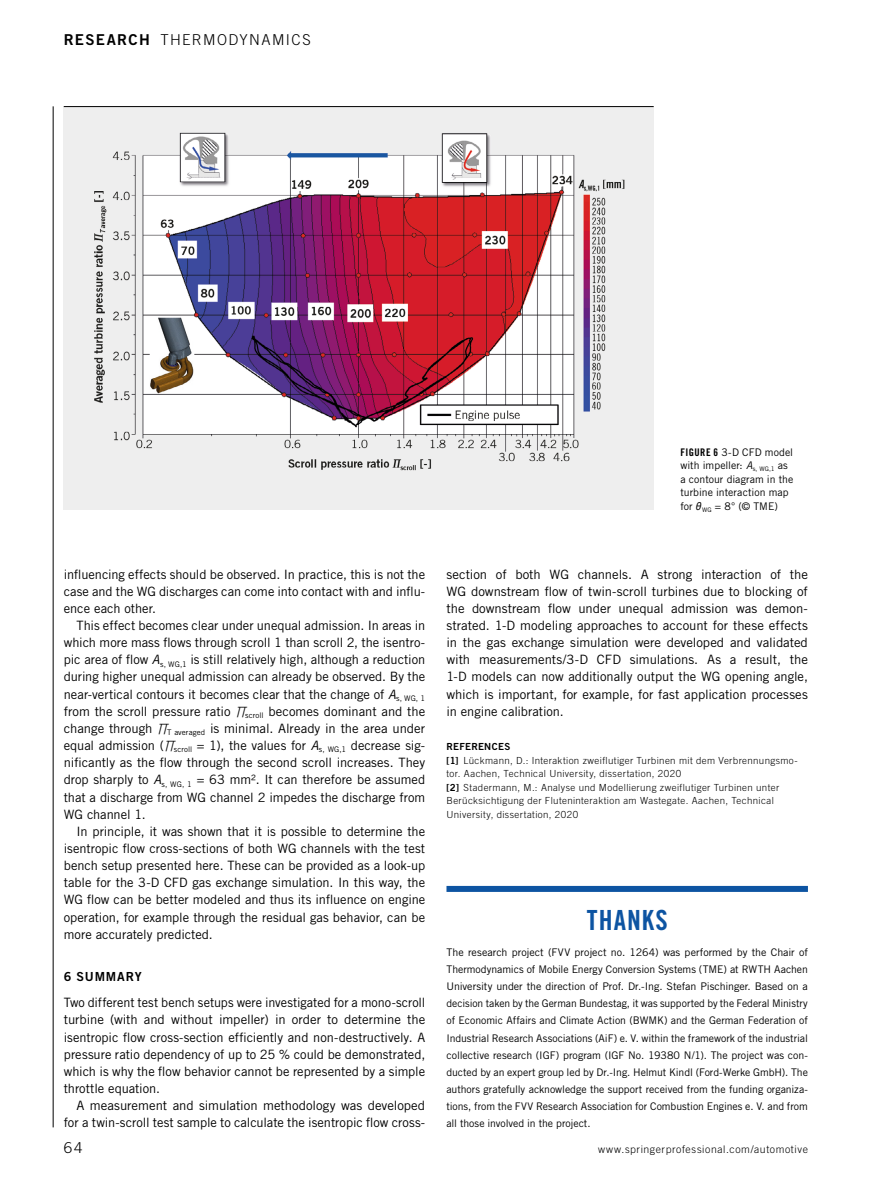
<style>
.page{position:relative;width:893px;height:1187px;background:#fff}
.page>*{position:absolute;margin:0;border:0;box-sizing:border-box;transform-origin:0 0}
.Acknowledgments_Head{font:27.75px "Trade Gothic LT Std Bd Cn 20";letter-spacing:.04em;color:#0d54a2}
.t1{font:15px "Trade Gothic LT Std Bd 2";letter-spacing:.085em;color:#000}
.t2{font:300 15px "Trade Gothic LT Std";color:#000}
.Para_Indent{font:12.9px/17.1px "Trade Gothic LT Std";color:#000;text-align:justify}
.Para_x{font:12.9px/17.1px "Trade Gothic LT Std";letter-spacing:-.005em;color:#000;text-align:justify}
.SectionHeading_1_x{font:12.45px "Trade Gothic LT Std Bd 2";letter-spacing:.065em;color:#000}
.Acknowledgments_Para{font:10.5px/17.1px "Trade Gothic LT Std";letter-spacing:-.005em;color:#000;text-align:justify}
.Image_Caption_x{font:10.5px/13.5px "Trade Gothic LT Std";letter-spacing:.005em;color:#000}
.t3{font:300 10.5px "Trade Gothic LT Std";letter-spacing:.06em;color:#000}
.t4{font:300 9.75px/13.5px "Trade Gothic LT Std";letter-spacing:.04em;color:#000}
.SectionHeading_1_Bib{font:9.75px "Trade Gothic LT Std Bd 2";letter-spacing:.025em;color:#000}
.s1{font-family:"Trade Gothic LT Std";font-weight:300}
.s2{font-family:"Trade Gothic LT Std Bd Cn 20"}
.s3{font-style:italic}
.s4{font-family:"Noto Sans";font-style:italic}
.s5{font-family:"Trade Gothic LT Std Bd 2";font-weight:400}
</style>
<div class="page">
<img style="left:64px;top:107px;width:590px;height:403px">
<hr style="left:64px;top:106px;width:590px;height:1px;background:#000">
<div style="left:446px;top:885px;width:362px;height:6px;background:#0d54a2"></div>
<hr style="left:53px;top:106px;width:1px;height:1021px;background:#000">
<p class="t1" style="left:64px;top:30px;width:119px">RESEARCH <span class="s1">Thermod</span></p>
<p class="t2" style="left:239px;top:31px;width:21px">ynamics</p>
<p class="Image_Caption_x" style="left:680px;top:445px;width:115px"><span class="s2">FIGURE 6</span> 3-D CFD model with impeller: <span class="s3">A</span><sub>s,</sub> <sub>WG,1</sub> as a contour diagram in the turbine interaction map for <span class="s4">θ</span><sub>WG</sub> = 8° (© TME)</p>
<p class="Para_Indent" style="left:64px;top:565px;width:363px">influencing effects should be observed. In practice, this is not the case and the WG discharges can come into contact with and influ&shy;ence each other.</p>
<p class="Para_Indent" style="left:64px;top:616px;width:363px;text-indent:13px">This effect becomes clear under unequal admission. In areas in which more mass flows through scroll 1 than scroll 2, the isentro&shy;pic area of flow <span class="s3">A</span><sub>s,</sub> <sub>WG,1</sub> is still relatively high, although a reduction during higher unequal admission can already be observed. By the near-vertical contours it becomes clear that the change of <span class="s3">A</span><sub>s,</sub> <sub>WG,</sub> <sub>1 </sub>from the scroll pressure ratio <span class="s3">Π</span><sub>scroll</sub> becomes dominant and the change through <span class="s3">Π</span><sub>T</sub> <sub>averaged</sub> is minimal. Already in the area under equal admission (<span class="s3">Π</span><sub>scroll</sub> = 1), the values for <span class="s3">A</span><sub>s,</sub> <sub>WG,1</sub> decrease sig&shy;nificantly as the flow through the second scroll increases. They drop sharply to <span class="s3">A</span><sub>s,</sub> <sub>WG,</sub> <sub>1</sub> = 63 mm². It can therefore be assumed that a discharge from WG channel 2 impedes the discharge from WG channel 1.</p>
<p class="Para_Indent" style="left:64px;top:822px;width:363px;text-indent:13px">In principle, it was shown that it is possible to determine the isentropic flow cross-sections of both WG channels with the test bench setup presented here. These can be provided as a look-up table for the 3-D CFD gas exchange simulation. In this way, the WG flow can be better modeled and thus its influence on engine operation, for example through the residual gas behavior, can be more accurately predicted.</p>
<p class="SectionHeading_1_x" style="left:64px;top:968px;width:79px">6 SUMMARY</p>
<p class="Para_x" style="left:64px;top:993px;width:363px">Two different test bench setups were investigated for a mono-scroll turbine (with and without impeller) in order to determine the isentropic flow cross-section efficiently and non-destructively. A pressure ratio dependency of up to 25 % could be demonstrated, which is why the flow behavior cannot be represented by a simple throttle equation.</p>
<p class="Para_Indent" style="left:64px;top:1096px;width:363px;text-align:right">A measurement and simulation methodology was developed for a twin-scroll test sample to calculate the isentropic flow cross-</p>
<p class="Para_Indent" style="left:446px;top:565px;width:363px">section of both WG channels. A strong interaction of the WG downstream flow of twin-scroll turbines due to blocking of the downstream flow under unequal admission was demon&shy;strated. 1-D modeling approaches to account for these effects in the gas exchange simulation were developed and validated with measurements/3-D CFD simulations. As a result, the 1-D models can now additionally output the WG opening angle, which is important, for example, for fast application processes in engine calibration.</p>
<p class="SectionHeading_1_Bib" style="left:446px;top:740px;width:65px">REFERENCES</p>
<p class="t4" style="left:446px;top:753px;width:353px"><span class="s5">[1]</span> Lückmann, D.: Interaktion zweiflutiger Turbinen mit dem Verbrennungsmo&shy;tor. Aachen, Technical University, dissertation, 2020</p>
<p class="t4" style="left:446px;top:780px;width:334px"><span class="s5">[2]</span> Stadermann, M.: Analyse und Modellierung zweiflutiger Turbinen unter<br>Berücksichtigung der Fluteninteraktion am Wastegate. Aachen, Technical<br>University, dissertation, 2020</p>
<p class="Acknowledgments_Head" style="left:587px;top:903px;width:82px">THANKS</p>
<p class="Acknowledgments_Para" style="left:446px;top:943px;width:363px">The research project (FVV project no. 1264) was performed by the Chair of Thermodynamics of Mobile Energy Conversion Systems (TME) at RWTH Aachen University under the direction of Prof. Dr.-Ing. Stefan Pischinger. Based on a decision taken by the German Bundestag, it was supported by the Federal Ministry of Economic Affairs and Climate Action (BWMK) and the German Federation of Industrial Research Associations (AiF) e. V. within the framework of the industrial collective research (IGF) program (IGF No. 19380 N/1). The project was con&shy;ducted by an expert group led by Dr.-Ing. Helmut Kindl (Ford-Werke GmbH). The authors gratefully acknowledge the support received from the funding organiza&shy;tions, from the FVV Research Association for Combustion Engines e. V. and from all those involved in the project.</p>
<p class="t2" style="left:64px;top:1138px;width:20px">64</p>
<p class="t3" style="left:598px;top:1142px;width:211px">www.springerprofessional.com/automotive</p>
</div>
